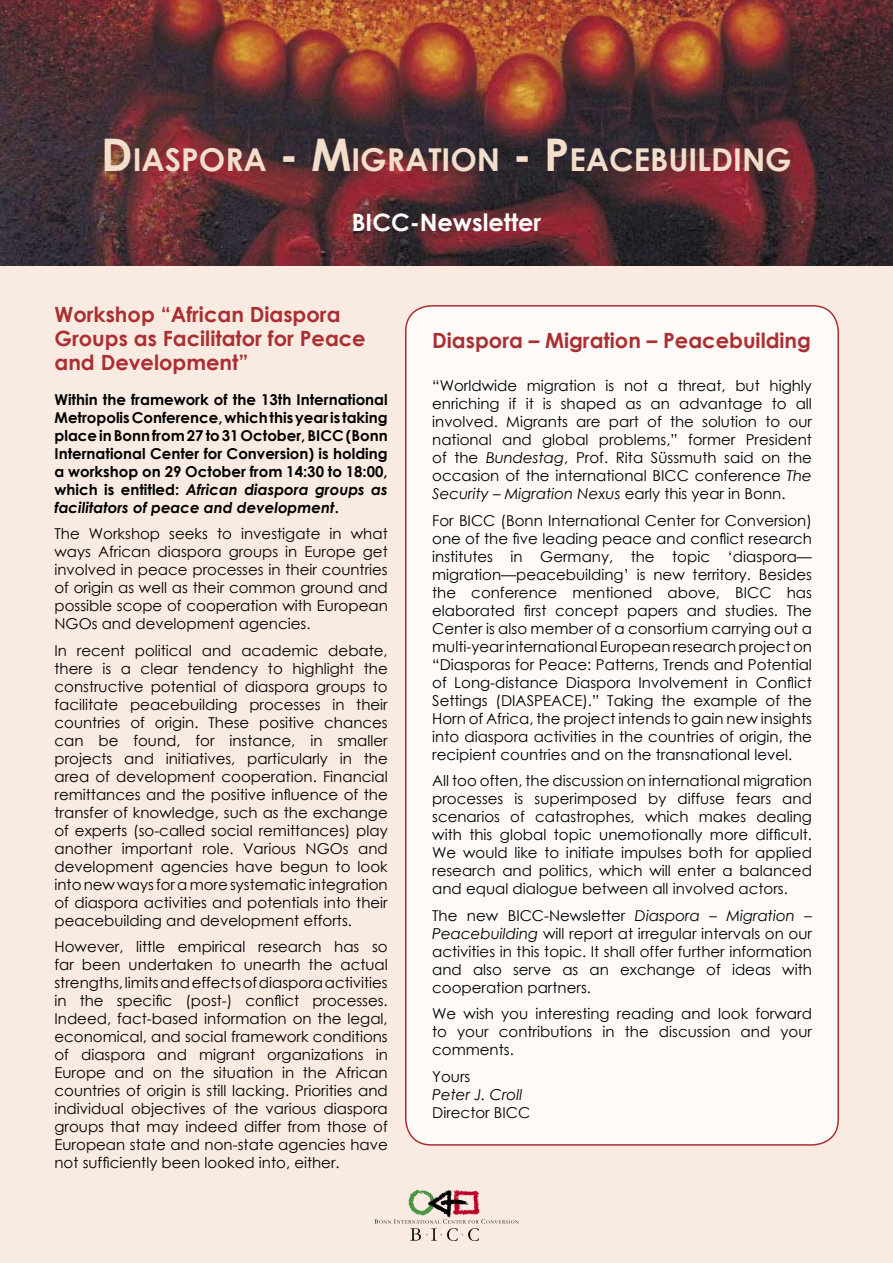
<style>
.page{position:relative;width:893px;height:1263px;background:#f9ebe2}
.page>*{position:absolute;margin:0;border:0;box-sizing:border-box;transform-origin:0 0}
.t1{font:700 31.5px "Century Gothic";color:#f3decb}
.t2{font:700 24px "Century Gothic";color:#fff}
.t3{font:700 21px/24px "Century Gothic";color:#ab2f32}
.t4{font:15px/18px "Century Gothic";color:#000;text-align:justify}
.t5{font:700 15px/18px "Century Gothic";color:#000;text-align:justify}
.t6{font:italic 15px "Century Gothic";color:#000}
.s1{font-size:45px}
.s2{font-style:italic}
</style>
<div class="page">
<img style="left:0;top:0;width:893px;height:265px">
<svg style="left:374px;top:1189px;width:145px;height:52px"></svg>
<div style="left:406px;top:306px;width:432px;height:839px;background:#fdfaf7;border-radius:26px"></div>
<h1 class="t1" style="left:101px;top:135px;width:692px"><span class="s1">D</span>IASPORA <span class="s1">- M</span>IGRATION <span class="s1">- P</span> EACEBUILDING</h1>
<h2 class="t2" style="left:352px;top:204px;width:191px">BICC-Newsletter</h2>
<h3 class="t3" style="left:54px;top:301px;width:313px">Workshop “African Diaspora<br>Groups as Facilitator for Peace and Development”</h3>
<p class="t5" style="left:54px;top:390px;width:335px">Within the framework of the 13th International Metropolis Conference, which this year is taking place in Bonn from 27 to 31 October, BICC (Bonn International Center for Conversion) is holding a workshop on 29 October from 14:30 to 18:00, which is entitled: <span class="s2">African diaspora groups as facilitators of peace and development</span>.</p>
<p class="t4" style="left:54px;top:525px;width:335px">The Workshop seeks to investigate in what ways African diaspora groups in Europe get involved in peace processes in their countries of origin as well as their common ground and possible scope of cooperation with European NGOs and development agencies.</p>
<p class="t4" style="left:54px;top:641px;width:335px">In recent political and academic debate, there is a clear tendency to highlight the constructive potential of diaspora groups to facilitate peacebuilding processes in their countries of origin. These positive chances can be found, for instance, in smaller projects and initiatives, particularly in the area of development cooperation. Financial remittances and the positive influence of the transfer of knowledge, such as the exchange of experts (so-called social remittances) play another important role. Various NGOs and development agencies have begun to look into new ways for a more systematic integration of diaspora activities and potentials into their peacebuilding and development efforts.</p>
<p class="t4" style="left:54px;top:938px;width:335px">However, little empirical research has so far been undertaken to unearth the actual strengths, limits and effects of diaspora activities in the specific (post-) conflict processes.<br>Indeed, fact-based information on the legal, economical, and social framework conditions of diaspora and migrant organizations in Europe and on the situation in the African countries of origin is still lacking. Priorities and individual objectives of the various diaspora groups that may indeed differ from those of European state and non-state agencies have not sufficiently been looked into, either.</p>
<h3 class="t3" style="left:432px;top:327px;width:380px">Diaspora – Migration – Peacebuilding</h3>
<p class="t4" style="left:432px;top:377px;width:381px">“Worldwide migration is not a threat, but highly enriching if it is shaped as an advantage to all involved. Migrants are part of the solution to our national and global problems,” former President of the <span class="s2">Bundestag</span>, Prof. Rita Süssmuth said on the occasion of the international BICC conference <span class="s2">The Security – Migration Nexus</span> early this year in Bonn.</p>
<p class="t4" style="left:432px;top:511px;width:381px">For BICC (Bonn International Center for Conversion) one of the five leading peace and conflict research institutes in Germany, the topic ‘diaspora— migration—peacebuilding’ is new territory. Besides the conference mentioned above, BICC has elaborated first concept papers and studies. The Center is also member of a consortium carrying out a multi-year international European research project on “Diasporas for Peace: Patterns, Trends and Potential of Long-distance Diaspora Involvement in Conflict Settings (DIASPEACE).” Taking the example of the Horn of Africa, the project intends to gain new insights into diaspora activities in the countries of origin, the recipient countries and on the transnational level.</p>
<p class="t4" style="left:432px;top:772px;width:381px">All too often, the discussion on international migration processes is superimposed by diffuse fears and scenarios of catastrophes, which makes dealing with this global topic unemotionally more difficult.<br>We would like to initiate impulses both for applied research and politics, which will enter a balanced and equal dialogue between all involved actors.</p>
<p class="t4" style="left:432px;top:906px;width:381px">The new BICC-Newsletter <span class="s2">Diaspora – Migration – Peacebuilding</span> will report at irregular intervals on our activities in this topic. It shall offer further information and also serve as an exchange of ideas with cooperation partners.</p>
<p class="t4" style="left:432px;top:1005px;width:381px">We wish you interesting reading and look forward to your contributions in the discussion and your comments.</p>
<p class="t4" style="left:432px;top:1067px;width:40px">Yours</p>
<p class="t6" style="left:432px;top:1084px;width:92px">Peter J. Croll</p>
<p class="t4" style="left:432px;top:1103px;width:100px">Director BICC</p>
</div>
